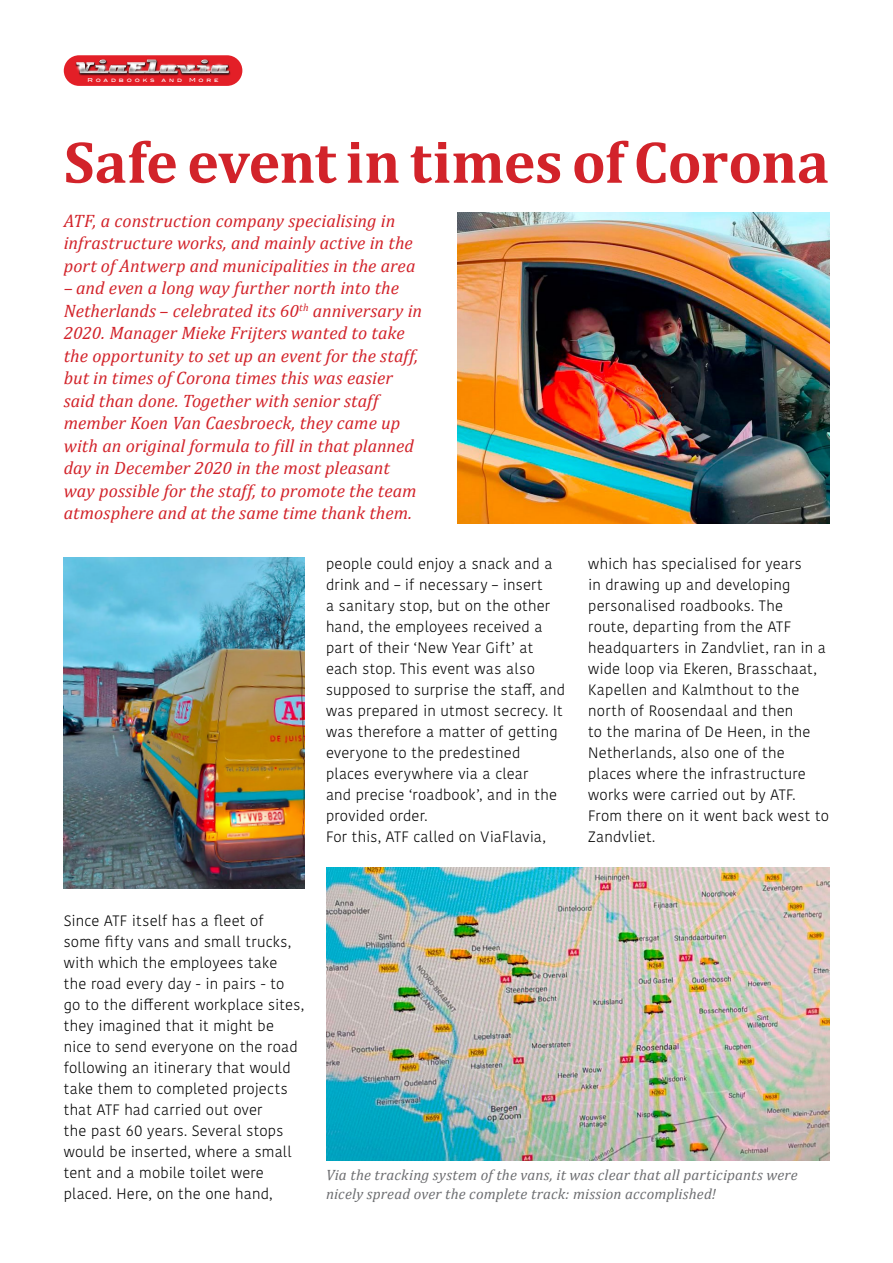
<style>
.page{position:relative;width:893px;height:1263px;background:#fff}
.page>*{position:absolute;margin:0;border:0;box-sizing:border-box;transform-origin:0 0}
.t1{font:700 60px "Cambria";letter-spacing:-.01em;color:#d2232a}
.t2{font:italic 18px/22.5px "Cambria";color:#d2232a}
.t3{font:300 15px/21px "Kohinoor Bangla";letter-spacing:.015em;color:#000}
.t4{font:italic 15px/19.5px "Cambria";letter-spacing:.01em;color:#6d6e71}
.t5{font:500 5.4px "Blair ITC";letter-spacing:.535em;color:#fff}
</style>
<div class="page">
<div style="left:64px;top:55px;width:178px;height:31px;background:#e31f27;border-radius:15px"></div>
<img style="left:76px;top:59px;width:155px;height:17px">
<img style="left:457px;top:213px;width:372px;height:310px">
<img style="left:64px;top:557px;width:241px;height:332px">
<img style="left:326px;top:867px;width:503px;height:294px">
<p class="t5" style="left:87px;top:77px;width:69px">Roadbooks</p>
<p class="t5" style="left:162px;top:77px;width:22px">and</p>
<p class="t5" style="left:189px;top:77px;width:31px">More</p>
<h1 class="t1" style="left:64px;top:120px;width:767px">Safe event in times of Corona</h1>
<p class="t2" style="left:64px;top:208px;width:353px">ATF, a construction company specialising in infrastructure works, and mainly active in the port of Antwerp and municipalities in the area</p>
<p class="t2" style="left:64px;top:276px;width:360px">– and even a long way further north into the Netherlands – celebrated its 60<sup>th</sup> anniversary in 2020. Manager Mieke Frijters wanted to take the opportunity to set up an event for the staff, but in times of Corona times this was easier said than done. Together with senior staff member Koen Van Caesbroeck, they came up with an original formula to fill in that planned day in December 2020 in the most pleasant way possible for the staff, to promote the team atmosphere and at the same time thank them.</p>
<p class="t3" style="left:326px;top:553px;width:241px">people could enjoy a snack and a drink and – if necessary – insert<br>a sanitary stop, but on the other hand, the employees received a part of their ‘New Year Gift’ at each stop. This event was also supposed to surprise the staff, and was prepared in utmost secrecy. It was therefore a matter of getting everyone to the predestined places everywhere via a clear<br>and precise ‘roadbook’, and in the provided order.<br>For this, ATF called on ViaFlavia,</p>
<p class="t3" style="left:588px;top:553px;width:242px">which has specialised for years<br>in drawing up and developing personalised roadbooks. The<br>route, departing from the ATF headquarters in Zandvliet, ran in a wide loop via Ekeren, Brasschaat,<br>Kapellen and Kalmthout to the north of Roosendaal and then<br>to the marina of De Heen, in the<br>Netherlands, also one of the places where the infrastructure works were carried out by ATF.<br>From there on it went back west to<br>Zandvliet.</p>
<p class="t3" style="left:64px;top:910px;width:242px">Since ATF itself has a fleet of<br>some fifty vans and small trucks, with which the employees take<br>the road every day - in pairs - to go to the different workplace sites, they imagined that it might be nice to send everyone on the road following an itinerary that would take them to completed projects that ATF had carried out over<br>the past 60 years. Several stops would be inserted, where a small tent and a mobile toilet were placed. Here, on the one hand,</p>
<p class="t4" style="left:326px;top:1164px;width:473px">Via the tracking system of the vans, it was clear that all participants were nicely spread over the complete track: mission accomplished!</p>
</div>
